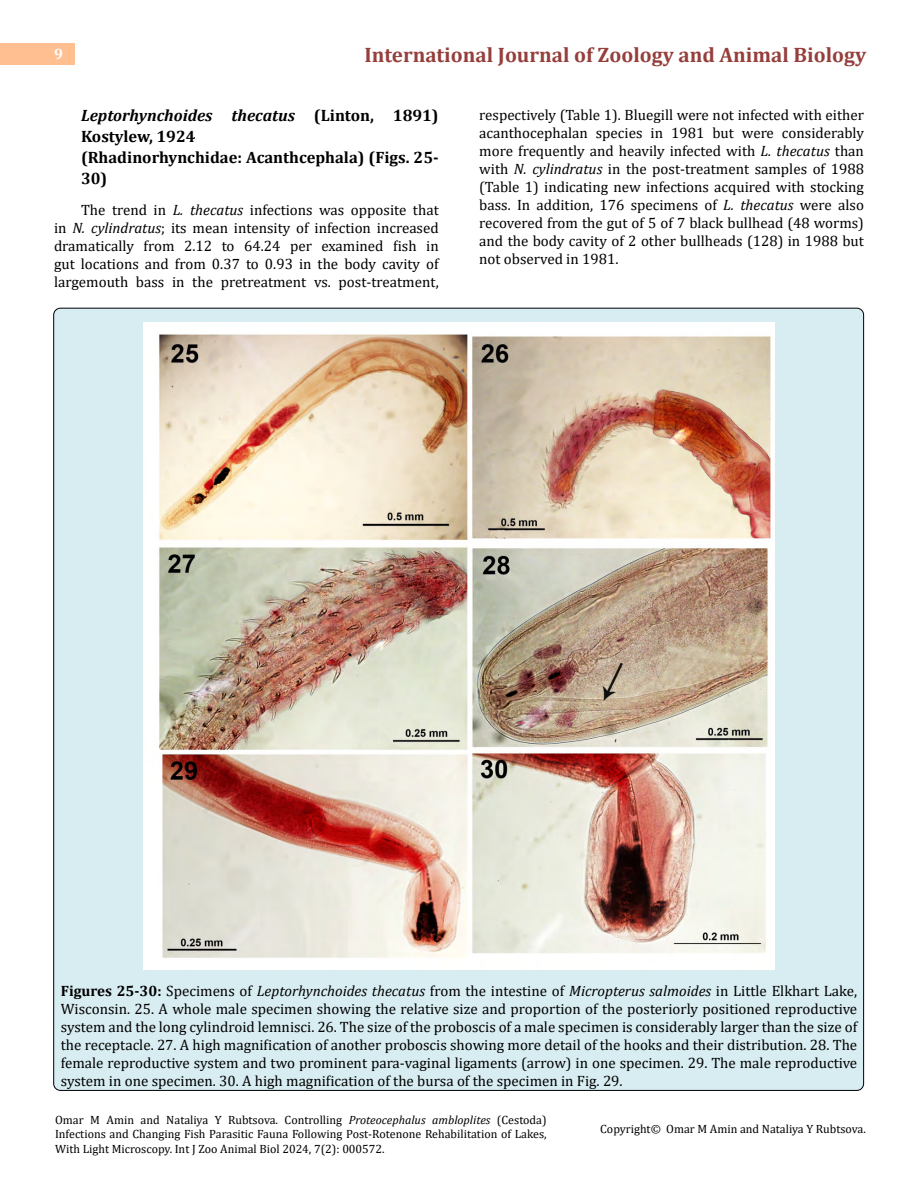
<style>
.page{position:relative;width:918px;height:1188px;background:#fff}
.page>*{position:absolute;margin:0;border:0;box-sizing:border-box;transform-origin:0 0}
.t1{font:700 21px "Cambria";color:#953f3c}
.t2{font:700 16.5px/21px "Cambria";color:#000}
.t3{font:15px/18px "Cambria";color:#000;text-align:justify}
.t4{font:700 15px "Cambria";color:#fff}
.t5{font:12px/14.4px "Cambria";color:#000;text-align:justify}
.s1{font-style:italic}
.s2{font-weight:700}
</style>
<div class="page">
<div style="left:0;top:43px;width:75px;height:21px;background:#ffbf91"></div>
<div style="left:54px;top:308px;width:810px;height:782px;background:#d8edf2;border-radius:7px"></div>
<img style="left:144px;top:322px;width:630px;height:647px">
<p class="t4" style="left:54px;top:44px;width:10px">9</p>
<h1 class="t1" style="left:364px;top:40px;width:503px">International Journal of Zoology and Animal Biology</h1>
<p class="t2" style="left:81px;top:104px;width:359px"><span class="s1">Leptorhynchoides thecatus</span> (Linton, 1891)<br>Kostylew, 1924<br>(Rhadinorhynchidae: Acanthcephala) (Figs. 25-<br>30)</p>
<p class="t3" style="left:54px;top:201px;width:386px;text-indent:27px">The trend in <span class="s1">L. thecatus</span> infections was opposite that in <span class="s1">N. cylindratus</span>; its mean intensity of infection increased dramatically from 2.12 to 64.24 per examined fish in gut locations and from 0.37 to 0.93 in the body cavity of largemouth bass in the pretreatment vs. post-treatment,</p>
<p class="t3" style="left:479px;top:105px;width:386px">respectively (Table 1). Bluegill were not infected with either acanthocephalan species in 1981 but were considerably more frequently and heavily infected with <span class="s1">L. thecatus</span> than with <span class="s1">N. cylindratus</span> in the post-treatment samples of 1988 (Table 1) indicating new infections acquired with stocking bass. In addition, 176 specimens of <span class="s1">L. thecatus</span> were also recovered from the gut of 5 of 7 black bullhead (48 worms) and the body cavity of 2 other bullheads (128) in 1988 but not observed in 1981.</p>
<p class="t3" style="left:61px;top:982px;width:798px"><span class="s2">Figures 25-30:</span> Specimens of <span class="s1">Leptorhynchoides thecatus</span> from the intestine of <span class="s1">Micropterus salmoides</span> in Little Elkhart Lake, Wisconsin. 25. A whole male specimen showing the relative size and proportion of the posteriorly positioned reproductive system and the long cylindroid lemnisci. 26. The size of the proboscis of a male specimen is considerably larger than the size of the receptacle. 27. A high magnification of another proboscis showing more detail of the hooks and their distribution. 28. The female reproductive system and two prominent para-vaginal ligaments (arrow) in one specimen. 29. The male reproductive system in one specimen. 30. A high magnification of the bursa of the specimen in Fig. 29.</p>
<p class="t5" style="left:55px;top:1113px;width:493px">Omar M Amin and Nataliya Y Rubtsova. Controlling <span class="s1">Proteocephalus ambloplites</span> (Cestoda)<br>Infections and Changing Fish Parasitic Fauna Following Post-Rotenone Rehabilitation of Lakes, With Light Microscopy. Int J Zoo Animal Biol 2024, 7(2): 000572.</p>
<p class="t5" style="left:600px;top:1121px;width:267px">Copyright© Omar M Amin and Nataliya Y Rubtsova.</p>
</div>
